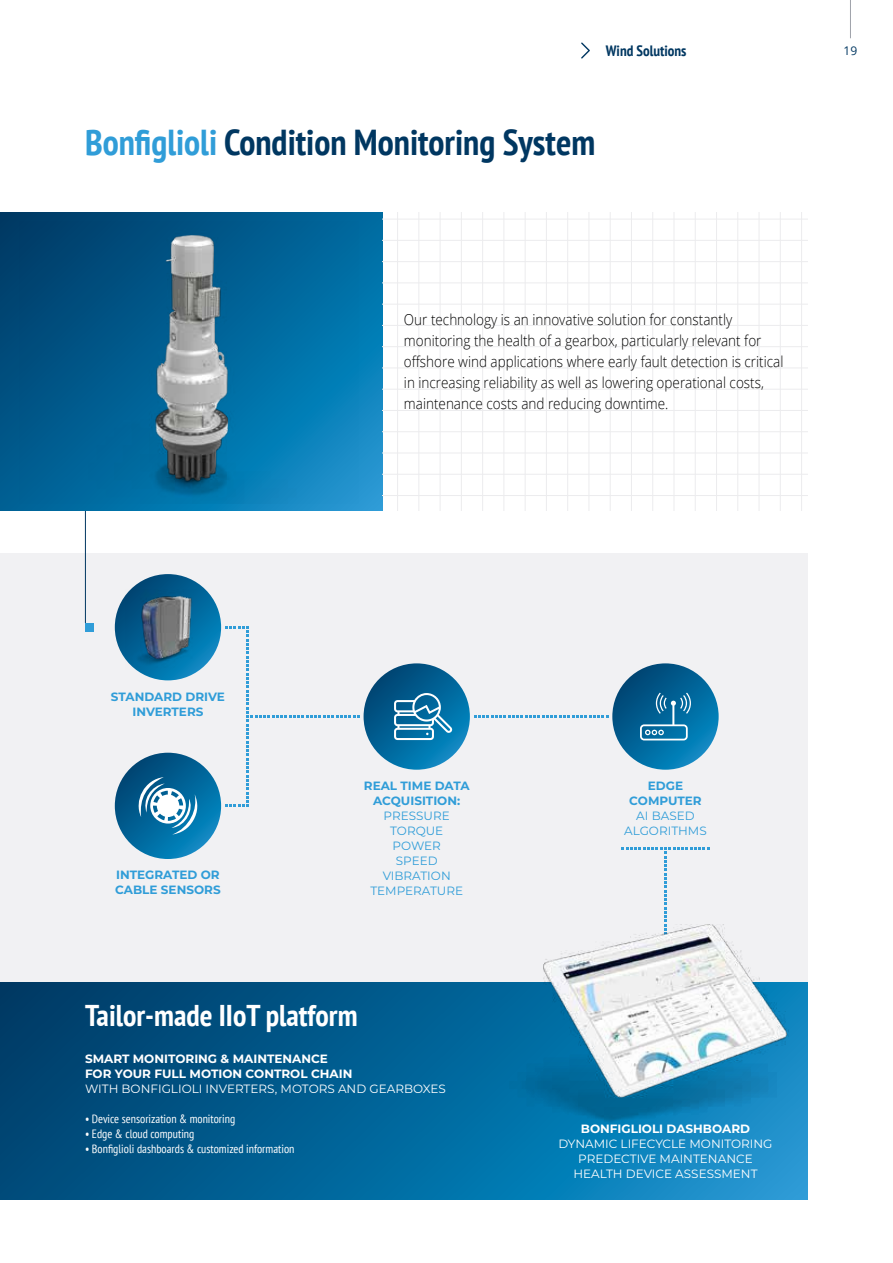
<style>
.page{position:relative;width:893px;height:1263px;background:#fff}
.page>*{position:absolute;margin:0;border:0;box-sizing:border-box;transform-origin:0 0}
.t1{font:700 condensed 36px "PT Sans";color:#003761}
.t2{font:700 condensed 30px "PT Sans";color:#fff}
.t3{font:300 15px/21px "Open Sans";color:#000;scale:.9 1}
.t4{font:700 condensed 15px "PT Sans";color:#003761}
.t5{font:12px/15px "Montserrat";color:#fff;text-align:center}
.t6{font:condensed 12px "PT Sans";color:#fff}
.t7{font:700 12px/15px "Montserrat";color:#309dd8;text-align:center}
.t8{font:700 12px/15px "Montserrat";color:#fff}
.t9{font:12px/15px "Montserrat";color:#309dd8;text-align:center}
.t10{font:12px "Open Sans";color:#003761}
.s1{color:#309dd8}
</style>
<div class="page">
<hr style="left:850px;top:0;width:1px;height:38px;background:#9fa2aa">
<svg style="left:581px;top:42px;width:9px;height:17px"></svg>
<div style="left:0;top:553px;width:808px;height:646px;background:#f1f1f3"></div>
<svg style="left:0;top:982px;width:808px;height:217px;background:#036094"></svg>
<svg style="left:622px;top:847px;width:87px;height:78px"></svg>
<hr style="left:85px;top:503px;width:1px;height:120px;background:#003761">
<div style="left:85px;top:623px;width:9px;height:8px;background:#309dd8"></div>
<svg style="left:0;top:213px;width:383px;height:297px;background:#06689c"></svg>
<hr style="left:397px;top:213px;width:1px;height:297px;background:#ececee">
<hr style="left:419px;top:213px;width:1px;height:297px;background:#ececee">
<hr style="left:440px;top:213px;width:1px;height:297px;background:#ececee">
<hr style="left:461px;top:213px;width:1px;height:297px;background:#ececee">
<hr style="left:482px;top:213px;width:1px;height:297px;background:#ececee">
<hr style="left:504px;top:213px;width:1px;height:297px;background:#ececee">
<hr style="left:525px;top:213px;width:1px;height:297px;background:#ececee">
<hr style="left:546px;top:213px;width:1px;height:297px;background:#ececee">
<hr style="left:567px;top:213px;width:1px;height:297px;background:#ececee">
<hr style="left:589px;top:213px;width:1px;height:297px;background:#ececee">
<hr style="left:610px;top:213px;width:1px;height:297px;background:#ececee">
<hr style="left:631px;top:213px;width:1px;height:297px;background:#ececee">
<hr style="left:652px;top:213px;width:1px;height:297px;background:#ececee">
<hr style="left:674px;top:213px;width:1px;height:297px;background:#ececee">
<hr style="left:695px;top:213px;width:1px;height:297px;background:#ececee">
<hr style="left:716px;top:213px;width:1px;height:297px;background:#ececee">
<hr style="left:737px;top:213px;width:1px;height:297px;background:#ececee">
<hr style="left:759px;top:213px;width:1px;height:297px;background:#ececee">
<hr style="left:780px;top:213px;width:1px;height:297px;background:#ececee">
<hr style="left:801px;top:213px;width:1px;height:297px;background:#ececee">
<hr style="left:383px;top:219px;width:425px;height:1px;background:#ececee">
<hr style="left:383px;top:240px;width:425px;height:1px;background:#ececee">
<hr style="left:383px;top:261px;width:425px;height:1px;background:#ececee">
<hr style="left:383px;top:283px;width:425px;height:1px;background:#ececee">
<hr style="left:383px;top:304px;width:425px;height:1px;background:#ececee">
<hr style="left:383px;top:325px;width:425px;height:1px;background:#ececee">
<hr style="left:383px;top:346px;width:425px;height:1px;background:#ececee">
<hr style="left:383px;top:368px;width:425px;height:1px;background:#ececee">
<hr style="left:383px;top:389px;width:425px;height:1px;background:#ececee">
<hr style="left:383px;top:410px;width:425px;height:1px;background:#ececee">
<hr style="left:383px;top:431px;width:425px;height:1px;background:#ececee">
<hr style="left:383px;top:453px;width:425px;height:1px;background:#ececee">
<hr style="left:383px;top:474px;width:425px;height:1px;background:#ececee">
<hr style="left:383px;top:495px;width:425px;height:1px;background:#ececee">
<svg style="left:474px;top:715px;width:134px;height:3px"></svg>
<svg style="left:115px;top:574px;width:106px;height:106px;background:#046497"></svg>
<img style="left:125px;top:590px;width:85px;height:80px">
<svg style="left:115px;top:753px;width:106px;height:106px;background:#02679b"></svg>
<svg style="left:133px;top:777px;width:66px;height:57px"></svg>
<svg style="left:612px;top:663px;width:107px;height:107px;background:#07699c"></svg>
<svg style="left:640px;top:693px;width:51px;height:47px;background:#2c7fab"></svg>
<img style="left:500px;top:925px;width:288px;height:197px">
<svg style="left:364px;top:663px;width:106px;height:107px;background:#04669a"></svg>
<svg style="left:394px;top:693px;width:58px;height:47px"></svg>
<svg style="left:225px;top:626px;width:134px;height:181px"></svg>
<img style="left:20px;top:221px;width:338px;height:283px">
<img style="left:31px;top:221px;width:316px;height:283px">
<p class="t4" style="left:606px;top:41px;width:82px">Wind Solutions</p>
<p class="t10" style="left:844px;top:42px;width:15px">19</p>
<h1 class="t1" style="left:85px;top:118px;width:512px"><span class="s1">Bonfiglioli</span> Condition Monitoring System</h1>
<p class="t3" style="left:404px;top:309px;width:423px">Our technology is an innovative solution for constantly monitoring the health of a gearbox, particularly relevant for offshore wind applications where early fault detection is critical in increasing reliability as well as lowering operational costs, maintenance costs and reducing downtime.</p>
<p class="t7" style="left:111px;top:688px;width:115px">STANDARD DRIVE<br>INVERTERS</p>
<p class="t7" style="left:115px;top:867px;width:107px;text-align:left">INTEGRATED OR<br>CABLE SENSORS</p>
<p class="t7" style="left:364px;top:777px;width:107px">REAL TIME DATA<br>ACQUISITION:</p>
<p class="t9" style="left:370px;top:808px;width:94px">PRESSURE<br>TORQUE<br>POWER<br>SPEED<br>VIBRATION<br>TEMPERATURE</p>
<h2 class="t2" style="left:85px;top:995px;width:274px">Tailor-made IIoT platform</h2>
<p class="t7" style="left:629px;top:777px;width:74px">EDGE<br>COMPUTER</p>
<p class="t9" style="left:624px;top:808px;width:84px">AI BASED<br>ALGORITHMS</p>
<p class="t8" style="left:85px;top:1050px;width:269px">SMART MONITORING &amp; MAINTENANCE<br>FOR YOUR FULL MOTION CONTROL CHAIN</p>
<p class="t5" style="left:85px;top:1080px;width:362px">WITH BONFIGLIOLI INVERTERS, MOTORS AND GEARBOXES</p>
<p class="t6" style="left:85px;top:1111px;width:152px">• Device sensorization &amp; monitoring</p>
<p class="t6" style="left:85px;top:1126px;width:111px">• Edge &amp; cloud computing</p>
<p class="t6" style="left:85px;top:1141px;width:211px">• Bonfiglioli dashboards &amp; customized information</p>
<p class="t8" style="left:581px;top:1120px;width:171px">BONFIGLIOLI DASHBOARD</p>
<p class="t5" style="left:558px;top:1136px;width:216px">DYNAMIC LIFECYCLE MONITORING<br>PREDECTIVE MAINTENANCE<br>HEALTH DEVICE ASSESSMENT</p>
</div>
